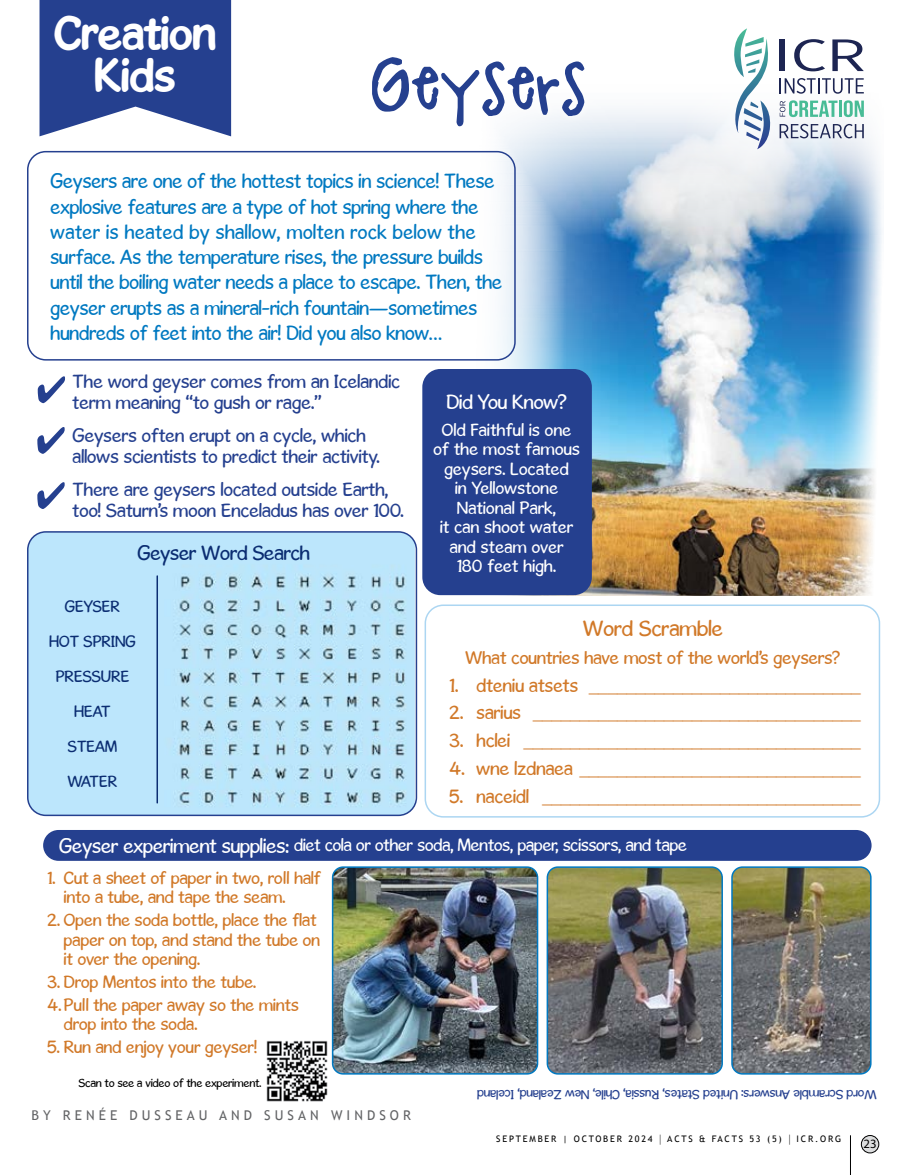
<style>
.page{position:relative;width:905px;height:1175px;background:#fff}
.page>*{position:absolute;margin:0;border:0;box-sizing:border-box;transform-origin:0 0}
.t1{font:75px "A Little Pot";color:#25408f}
.t2{font:700 49.5px/42px "Gosmick Sans";letter-spacing:-.025em;color:#fff;text-align:center}
.t3{font:22.5px "Gosmick Sans";letter-spacing:-.02em;color:#d17929}
.t4{font:21px/25.2px "Gosmick Sans";letter-spacing:-.025em;color:#0079c1}
.t5{font:21px "Gosmick Sans";letter-spacing:-.03em;color:#0b2d72}
.t6{font:21px "Gosmick Sans";letter-spacing:-.03em;color:#fff}
.t7{font:19.5px "Times";color:#d17929}
.t8{font:19.5px/21px "Gosmick Sans";letter-spacing:-.02em;color:#25408f}
.t9{font:18.75px "Gosmick Sans";letter-spacing:-.02em;color:#d17929}
.t10{font:18px/19.5px "Gosmick Sans";letter-spacing:-.02em;color:#d17929}
.t11{font:18px/19.5px "Gosmick Sans";letter-spacing:-.01em;color:#fff;text-align:center}
.t12{font:18px "Gosmick Sans";letter-spacing:-.03em;color:#fff}
.t13{font:16.5px/35.1px "Gosmick Sans";letter-spacing:-.025em;color:#0b2d72;text-align:center}
.t14{font:13.5px "Gosmick Sans";letter-spacing:-.025em;color:#25408f}
.t15{font:13.5px "Trebuchet MS";letter-spacing:.3em;color:#636466}
.t16{font:12.75px "Myriad Pro";color:#000}
.t17{font:12px "Gosmick Sans";letter-spacing:-.025em;color:#000}
.t18{font:9px "Trebuchet MS";letter-spacing:.2em;color:#000}
.s1{font-family:"Gosmick Sans"}
.s2{font-size:21px}
.s3{font-size:12.15px}
</style>
<div class="page">
<div style="left:861px;top:1135px;width:17px;height:17px;background:#dcddde;border-radius:50%"></div>
<div style="left:861px;top:1135px;width:18px;height:18px;border:1px solid #000;border-radius:50%"></div>
<hr style="left:850px;top:1135px;width:1px;height:39px;background:#000">
<img style="left:28px;top:532px;width:387px;height:283px">
<div style="left:27px;top:531px;width:390px;height:285px;border:2px solid #25408f;border-radius:18px"></div>
<div style="left:43px;top:830px;width:828px;height:30px;background:#25408f;border-radius:15px"></div>
<img style="left:454px;top:109px;width:428px;height:486px">
<div style="left:27px;top:151px;width:488px;height:209px;border:2px solid #25408f;border-radius:18px"></div>
<svg style="left:40px;top:0;width:191px;height:136px;background:#3c549a"></svg>
<svg style="left:38px;top:376px;width:27px;height:27px"></svg>
<svg style="left:37px;top:427px;width:28px;height:27px"></svg>
<div style="left:362px;top:48px;width:231px;height:87px;background:#fff"></div>
<svg style="left:37px;top:482px;width:28px;height:27px"></svg>
<svg style="left:680px;top:70px;width:202px;height:133px"></svg>
<svg style="left:779px;top:78px;width:84px;height:16px"></svg>
<svg style="left:779px;top:124px;width:84px;height:14px"></svg>
<hr style="left:838px;top:101px;width:3px;height:16px;background:#48bc96">
<svg style="left:843px;top:100px;width:20px;height:17px"></svg>
<svg style="left:779px;top:100px;width:58px;height:17px"></svg>
<div style="left:779px;top:39px;width:6px;height:32px;background:#1d2552"></div>
<svg style="left:794px;top:39px;width:31px;height:32px"></svg>
<svg style="left:832px;top:39px;width:31px;height:32px"></svg>
<svg style="left:732px;top:28px;width:39px;height:121px"></svg>
<div style="left:422px;top:369px;width:170px;height:226px;background:#25408f;border-radius:18px"></div>
<div style="left:424px;top:604px;width:456px;height:213px;border:2px solid #acd6f2;border-radius:18px"></div>
<img style="left:332px;top:869px;width:205px;height:204px">
<div style="left:332px;top:866px;width:206px;height:208px;border:2px solid #0079c1;border-radius:11px"></div>
<img style="left:732px;top:868px;width:138px;height:205px">
<div style="left:731px;top:866px;width:140px;height:208px;border:2px solid #0079c1;border-radius:10px"></div>
<img style="left:549px;top:869px;width:173px;height:204px">
<div style="left:546px;top:866px;width:177px;height:208px;border:2px solid #0079c1;border-radius:10px"></div>
<img style="left:266px;top:1040px;width:62px;height:62px">
<hr style="left:157px;top:575px;width:1px;height:228px;background:#0b2d72">
<h2 class="t2" style="left:53px;top:11px;width:165px">Creation<br>Kids</h2>
<h1 class="t1" style="left:370px;top:45px;width:217px">Geysers</h1>
<p class="t4" style="left:50px;top:168px;width:453px">Geysers are one of the hottest topics in science! These explosive features are a type of hot spring where the water is heated by shallow, molten rock below the surface. As the temperature rises, the pressure builds until the boiling water needs a place to escape. Then, the geyser erupts as a mineral-rich fountain—sometimes hundreds of feet into the air! Did you also know…</p>
<p class="t8" style="left:72px;top:370px;width:329px">The word geyser comes from an Icelandic term meaning “to gush or rage.”</p>
<p class="t8" style="left:72px;top:425px;width:309px">Geysers often erupt on a cycle, which allows scientists to predict their activity.</p>
<p class="t8" style="left:72px;top:479px;width:333px">There are geysers located outside Earth, too! Saturn’s moon Enceladus has over 100.</p>
<p class="t5" style="left:137px;top:540px;width:174px">Geyser Word Search</p>
<p class="t6" style="left:446px;top:389px;width:122px">Did You Know?</p>
<p class="t11" style="left:433px;top:419px;width:148px">Old Faithful is one of the most famous geysers. Located<br>in Yellowstone<br>National Park,<br>it can shoot water and steam over<br>180 feet high.</p>
<p class="t13" style="left:49px;top:588px;width:88px">GEYSER<br>HOT SPRING<br>PRESSURE<br>HEAT<br>STEAM<br>WATER</p>
<p class="t3" style="left:582px;top:614px;width:142px">Word Scramble</p>
<p class="t9" style="left:465px;top:645px;width:377px">What countries have most of the world’s geysers?</p>
<p class="t7" style="left:449px;top:666px;width:413px"><span class="s1">1. dteniu atsets</span> _____________________________</p>
<p class="t7" style="left:449px;top:694px;width:413px"><span class="s1">2. sarius</span> ___________________________________</p>
<p class="t7" style="left:449px;top:722px;width:413px"><span class="s1">3. hclei</span> ____________________________________</p>
<p class="t7" style="left:449px;top:750px;width:413px"><span class="s1">4. wne lzdnaea</span> ______________________________</p>
<p class="t7" style="left:449px;top:778px;width:413px"><span class="s1">5. naceidl</span> __________________________________</p>
<p class="t12" style="left:59px;top:833px;width:629px"><span class="s2">Geyser experiment supplies:</span> diet cola or other soda, Mentos, paper, scissors, and tape</p>
<p class="t10" style="left:64px;top:867px;width:259px;text-indent:-17px">1. Cut a sheet of paper in two, roll half into a tube, and tape the seam.</p>
<p class="t10" style="left:64px;top:910px;width:258px;text-indent:-17px">2. Open the soda bottle, place the flat paper on top, and stand the tube on it over the opening.</p>
<p class="t10" style="left:47px;top:970px;width:253px;line-height:22.8px">3. Drop Mentos into the tube.<br>4.Pull the paper away so the mints</p>
<p class="t10" style="left:64px;top:1014px;width:135px">drop into the soda.</p>
<p class="t10" style="left:47px;top:1036px;width:211px">5. Run and enjoy your geyser!</p>
<p class="t17" style="left:79px;top:1075px;width:184px">Scan to see a video of the experiment.</p>
<p class="t15" style="left:32px;top:1107px;width:381px">BY RENÉE DUSSEAU AND SUSAN WINDSOR</p>
<p class="t14" style="left:876px;top:1103px;width:401px;rotate:-180deg">Word Scramble Answers: United States, Russia, Chile, New Zealand, Iceland</p>
<p class="t18" style="left:496px;top:1133px;width:346px">SEPTEMBER | OCTOBER 2024 <span class="s3">|</span> ACTS &amp; FACTS 53 (5) <span class="s3">|</span> ICR.ORG</p>
<p class="t16" style="left:863px;top:1136px;width:15px">23</p>
</div>
